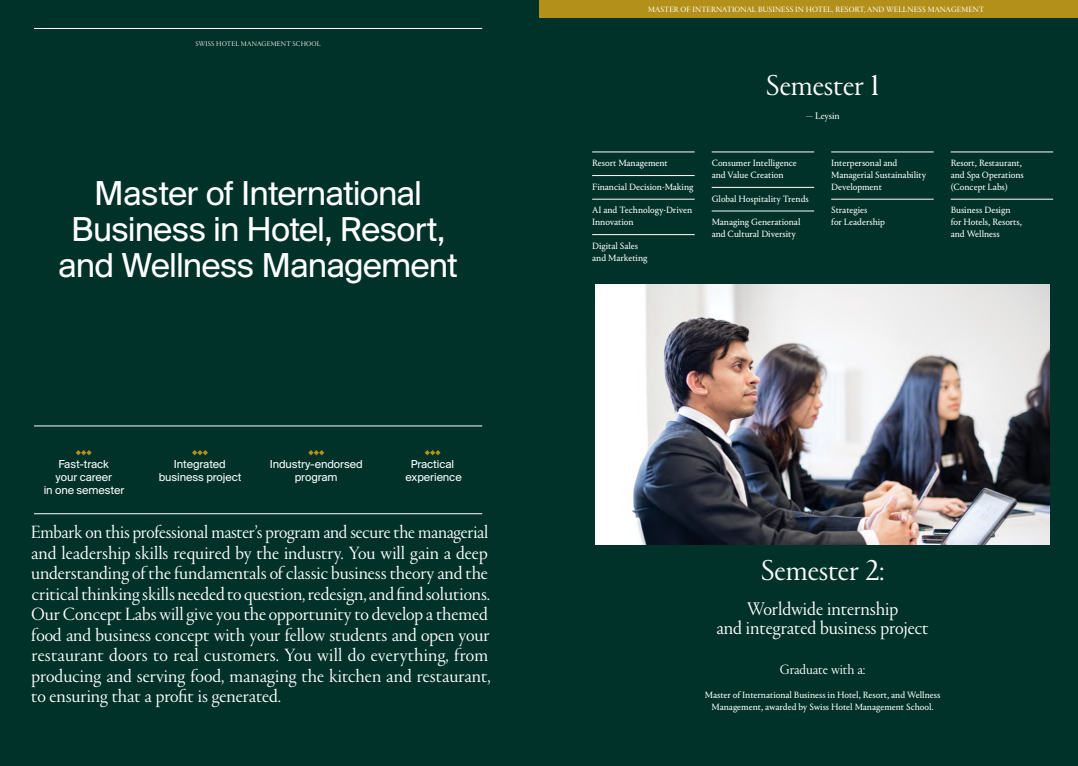
<style>
.page{position:relative;width:1078px;height:766px;background:#fff}
.page>*{position:absolute;margin:0;border:0;box-sizing:border-box;transform-origin:0 0}
.t1{font:36px/36px "Suisse BP Intl";letter-spacing:-.025em;color:#fff;text-align:center}
.t2{font:300 30px "Portrait";letter-spacing:-.005em;color:#fff}
.t3{font:300 19px/19px "Portrait";letter-spacing:-.005em;color:#fff;text-align:center}
.t4{font:300 18.5px/20.5px "Portrait";letter-spacing:-.005em;color:#fff}
.t5{font:300 14px "Portrait";letter-spacing:-.005em;color:#fff}
.t6{font:12px/13px "Suisse BP Intl";letter-spacing:-.005em;color:#fff;text-align:center}
.t7{font:10px "Portrait Regular 2";letter-spacing:-.005em;color:#eff0f2}
.t8{font:9.5px/11.8px "Portrait Text";letter-spacing:-.005em;color:#fff}
.t9{font:8px "Portrait";letter-spacing:.01em;color:#fff}
.t10{font:300 7px "Portrait";letter-spacing:.02em;color:#fff}
</style>
<div class="page">
<div style="left:0;top:0;width:1077px;height:765px;background:#003229"></div>
<hr style="left:34px;top:28px;width:448px;height:1px;background:#fff">
<hr style="left:34px;top:513px;width:448px;height:1px;background:#fff">
<hr style="left:34px;top:425px;width:448px;height:1px;background:#fff">
<svg style="left:76px;top:450px;width:16px;height:5px"></svg>
<svg style="left:192px;top:450px;width:16px;height:5px"></svg>
<svg style="left:308px;top:450px;width:16px;height:5px"></svg>
<svg style="left:424px;top:450px;width:16px;height:5px"></svg>
<div style="left:539px;top:0;width:538px;height:17px;background:#b3901a"></div>
<hr style="left:592px;top:152px;width:102px;height:1px;background:#fff">
<hr style="left:592px;top:175px;width:102px;height:1px;background:#fff">
<hr style="left:592px;top:199px;width:102px;height:1px;background:#fff">
<hr style="left:592px;top:234px;width:102px;height:1px;background:#fff">
<hr style="left:711px;top:152px;width:103px;height:1px;background:#fff">
<hr style="left:711px;top:187px;width:103px;height:1px;background:#fff">
<hr style="left:711px;top:211px;width:103px;height:1px;background:#fff">
<hr style="left:831px;top:152px;width:102px;height:1px;background:#fff">
<hr style="left:831px;top:199px;width:102px;height:1px;background:#fff">
<hr style="left:950px;top:152px;width:102px;height:1px;background:#fff">
<hr style="left:950px;top:199px;width:102px;height:1px;background:#fff">
<img style="left:595px;top:284px;width:454px;height:260px">
<p class="t10" style="left:195px;top:39px;width:126px">SWISS HOTEL MANAGEMENT SCHOOL</p>
<h1 class="t1" style="left:58px;top:174px;width:401px">Master of International<br>Business in Hotel, Resort, and Wellness Management</h1>
<p class="t6" style="left:44px;top:457px;width:82px">Fast-track<br>your career<br>in one semester</p>
<p class="t6" style="left:159px;top:457px;width:84px">Integrated business project</p>
<p class="t6" style="left:270px;top:457px;width:94px">Industry-endorsed program</p>
<p class="t6" style="left:405px;top:457px;width:58px">Practical experience</p>
<p class="t4" style="left:31px;top:521px;width:461px">Embark on this professional master’s program and secure the managerial and leadership skills required by the industry. You will gain a deep understanding of the fundamentals of classic business theory and the critical thinking skills needed to question, redesign, and find solutions.<br>Our Concept Labs will give you the opportunity to develop a themed food and business concept with your fellow students and open your restaurant doors to real customers. You will do everything, from producing and serving food, managing the kitchen and restaurant, to ensuring that a profit is generated.</p>
<p class="t9" style="left:648px;top:4px;width:337px">MASTER OF INTERNATIONAL BUSINESS IN HOTEL, RESORT, AND WELLNESS MANAGEMENT</p>
<h2 class="t2" style="left:765px;top:66px;width:115px">Semester 1</h2>
<p class="t8" style="left:592px;top:157px;width:77px">Resort Management</p>
<p class="t8" style="left:592px;top:180px;width:103px">Financial Decision-Making</p>
<p class="t8" style="left:592px;top:204px;width:102px">AI and Technology-Driven<br>Innovation</p>
<p class="t8" style="left:592px;top:239px;width:57px">Digital Sales and Marketing</p>
<p class="t7" style="left:805px;top:109px;width:35px">— Leysin</p>
<p class="t8" style="left:711px;top:157px;width:87px">Consumer Intelligence and Value Creation</p>
<p class="t8" style="left:711px;top:192px;width:99px">Global Hospitality Trends</p>
<p class="t8" style="left:711px;top:216px;width:90px">Managing Generational and Cultural Diversity</p>
<p class="t8" style="left:831px;top:157px;width:97px">Interpersonal and<br>Managerial Sustainability<br>Development</p>
<p class="t8" style="left:831px;top:204px;width:55px">Strategies<br>for Leadership</p>
<p class="t8" style="left:950px;top:157px;width:75px">Resort, Restaurant, and Spa Operations (Concept Labs)</p>
<p class="t8" style="left:950px;top:204px;width:73px">Business Design for Hotels, Resorts, and Wellness</p>
<h2 class="t2" style="left:760px;top:550px;width:125px">Semester 2:</h2>
<p class="t3" style="left:716px;top:598px;width:214px">Worldwide internship<br>and integrated business project</p>
<p class="t5" style="left:779px;top:660px;width:87px">Graduate with a:</p>
<p class="t8" style="left:704px;top:688px;width:237px;text-align:center">Master of International Business in Hotel, Resort, and Wellness<br>Management, awarded by Swiss Hotel Management School.</p>
</div>
